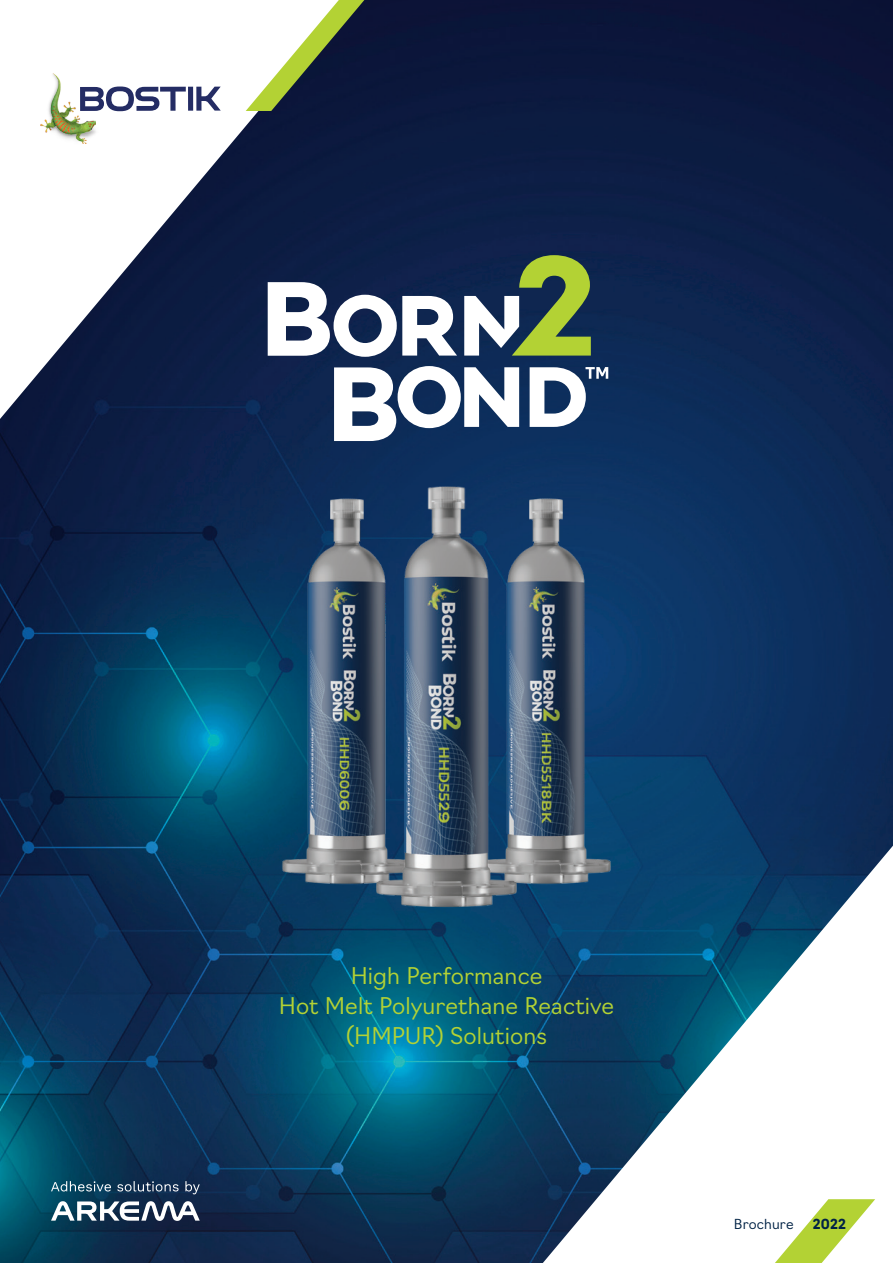
<style>
.page{position:relative;width:893px;height:1263px;background:#fff}
.page>*{position:absolute;margin:0;border:0;box-sizing:border-box;transform-origin:0 0}
.t1{font:300 22.5px/30px "Navigo";letter-spacing:.005em;color:#b3d234;text-align:center}
.t2{font:300 13.5px "Navigo";letter-spacing:.015em;color:#002245}
.t3{font:700 13.5px "Navigo";color:#002245}
</style>
<div class="page">
<img style="left:0;top:0;width:893px;height:1263px">
<svg style="left:543px;top:846px;width:350px;height:417px"></svg>
<svg style="left:0;top:0;width:352px;height:419px"></svg>
<img style="left:527px;top:489px;width:93px;height:403px">
<img style="left:273px;top:489px;width:93px;height:403px">
<img style="left:366px;top:477px;width:161px;height:439px">
<svg style="left:775px;top:1199px;width:100px;height:64px"></svg>
<svg style="left:51px;top:1181px;width:60px;height:10px"></svg>
<svg style="left:117px;top:1181px;width:62px;height:10px"></svg>
<svg style="left:185px;top:1181px;width:15px;height:13px"></svg>
<svg style="left:51px;top:1201px;width:149px;height:20px"></svg>
<img style="left:44px;top:72px;width:54px;height:74px">
<img style="left:40px;top:74px;width:55px;height:69px">
<svg style="left:80px;top:86px;width:106px;height:25px"></svg>
<div style="left:188px;top:87px;width:5px;height:24px;background:#242c64"></div>
<svg style="left:196px;top:87px;width:25px;height:24px"></svg>
<svg style="left:246px;top:0;width:118px;height:111px"></svg>
<svg style="left:268px;top:282px;width:189px;height:75px"></svg>
<svg style="left:464px;top:255px;width:127px;height:101px;background:#6b8162"></svg>
<svg style="left:334px;top:366px;width:185px;height:75px"></svg>
<svg style="left:530px;top:367px;width:78px;height:60px"></svg>
<p class="t1" style="left:279px;top:959px;width:337px">High Performance<br>Hot Melt Polyurethane Reactive (HMPUR) Solutions</p>
<p class="t2" style="left:734px;top:1213px;width:61px">Brochure</p>
<p class="t3" style="left:813px;top:1213px;width:35px">2022</p>
</div>
